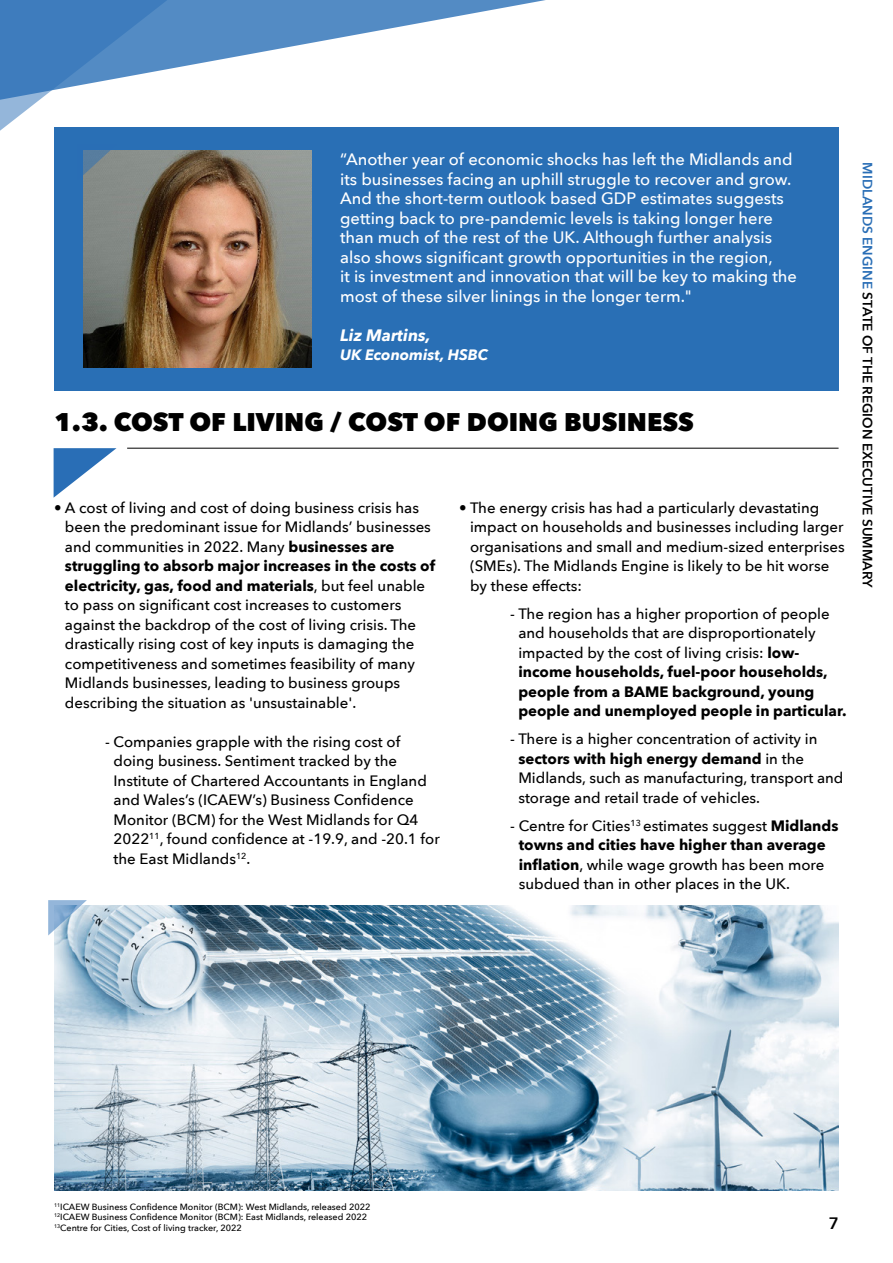
<style>
.page{position:relative;width:893px;height:1263px;background:#fff}
.page>*{position:absolute;margin:0;border:0;box-sizing:border-box;transform-origin:0 0}
.t1{font:800 25.5px "Avenir Next";color:#000}
.t2{font:500 16.5px/19.5px "Avenir Next";color:#fff}
.t3{font:italic 700 16.5px "Avenir Next";color:#fff}
.t4{font:600 16.5px "Avenir Next";color:#000}
.t5{font:500 15px/19.5px "Avenir Next";color:#000}
.t6{font:700 15px/19.5px "Avenir Next";color:#000}
.t7{font:italic 700 15px "Avenir Next";color:#fff}
.t8{font:600 13.5px "Avenir Next";color:#000}
.t9{font:500 9px/10.5px "Avenir Next";color:#000}
.s1{font-weight:700}
.s2{font-weight:500}
.s3{color:#296eb6}
</style>
<div class="page">
<svg style="left:54px;top:448px;width:63px;height:50px"></svg>
<hr style="left:127px;top:448px;width:712px;height:1px;background:#000">
<div style="left:54px;top:128px;width:785px;height:263px;background:#296fb5"></div>
<img style="left:84px;top:150px;width:228px;height:217px">
<img style="left:54px;top:906px;width:785px;height:285px">
<svg style="left:48px;top:900px;width:39px;height:35px"></svg>
<svg style="left:83px;top:150px;width:34px;height:30px"></svg>
<svg style="left:182px;top:0;width:364px;height:67px"></svg>
<svg style="left:0;top:0;width:182px;height:131px"></svg>
<p class="t2" style="left:340px;top:149px;width:458px">“Another year of economic shocks has left the Midlands and its businesses facing an uphill struggle to recover and grow.<br>And the short-term outlook based GDP estimates suggests getting back to pre-pandemic levels is taking longer here than much of the rest of the UK. Although further analysis also shows significant growth opportunities in the region,<br>it is investment and innovation that will be key to making the most of these silver linings in the longer term."</p>
<p class="t3" style="left:340px;top:321px;width:92px">Liz Martins,</p>
<p class="t7" style="left:340px;top:342px;width:149px">UK Economist, HSBC</p>
<h1 class="t1" style="left:54px;top:406px;width:641px">1.3. COST OF LIVING / COST OF DOING BUSINESS</h1>
<p class="t5" style="left:65px;top:497px;width:372px;text-indent:-11px">• A cost of living and cost of doing business crisis has been the predominant issue for Midlands’ businesses and communities in 2022. Many <span class="s1">businesses are struggling to absorb major increases in the costs of electricity, gas, food and materials</span>, but feel unable to pass on significant cost increases to customers against the backdrop of the cost of living crisis. The drastically rising cost of key inputs is damaging the competitiveness and sometimes feasibility of many Midlands businesses, leading to business groups describing the situation as 'unsustainable'.</p>
<p class="t5" style="left:114px;top:731px;width:328px;text-indent:-9px">- Companies grapple with the rising cost of doing business. Sentiment tracked by the Institute of Chartered Accountants in England and Wales’s (ICAEW’s) Business Confidence Monitor (BCM) for the West Midlands for Q4<br>2022<sup>11</sup>, found confidence at -19.9, and -20.1 for the East Midlands<sup>12</sup>.</p>
<p class="t5" style="left:470px;top:497px;width:376px;text-indent:-11px">• The energy crisis has had a particularly devastating impact on households and businesses including larger organisations and small and medium-sized enterprises (SMEs). The Midlands Engine is likely to be hit worse by these effects:</p>
<p class="t6" style="left:518px;top:603px;width:330px;text-indent:-8px"><span class="s2">- The region has a higher proportion of people and households that are disproportionately impacted by the cost of living crisis:</span> low&shy;income households, fuel-poor households, people from a BAME background, young people and unemployed people in particular.</p>
<p class="t5" style="left:518px;top:729px;width:327px;text-indent:-8px">- There is a higher concentration of activity in <span class="s1">sectors with high energy demand</span> in the Midlands, such as manufacturing, transport and storage and retail trade of vehicles.</p>
<p class="t5" style="left:519px;top:815px;width:321px;text-indent:-9px">- Centre for Cities<sup>13</sup> estimates suggest <span class="s1">Midlands towns and cities have higher than average inflation</span>, while wage growth has been more subdued than in other places in the UK.</p>
<p class="t8" style="left:879px;top:162px;width:427px;rotate:90deg"><span class="s3">MIDLANDS ENGINE</span> STATE OF THE REGION EXECUTIVE SUMMARY</p>
<p class="t9" style="left:54px;top:1201px;width:318px"><sup>11</sup>ICAEW Business Confidence Monitor (BCM): West Midlands, released 2022<br><sup>12</sup>ICAEW Business Confidence Monitor (BCM): East Midlands, released 2022<br><sup>13</sup>Centre for Cities, Cost of living tracker, 2022</p>
<p class="t4" style="left:829px;top:1209px;width:12px">7</p>
</div>
